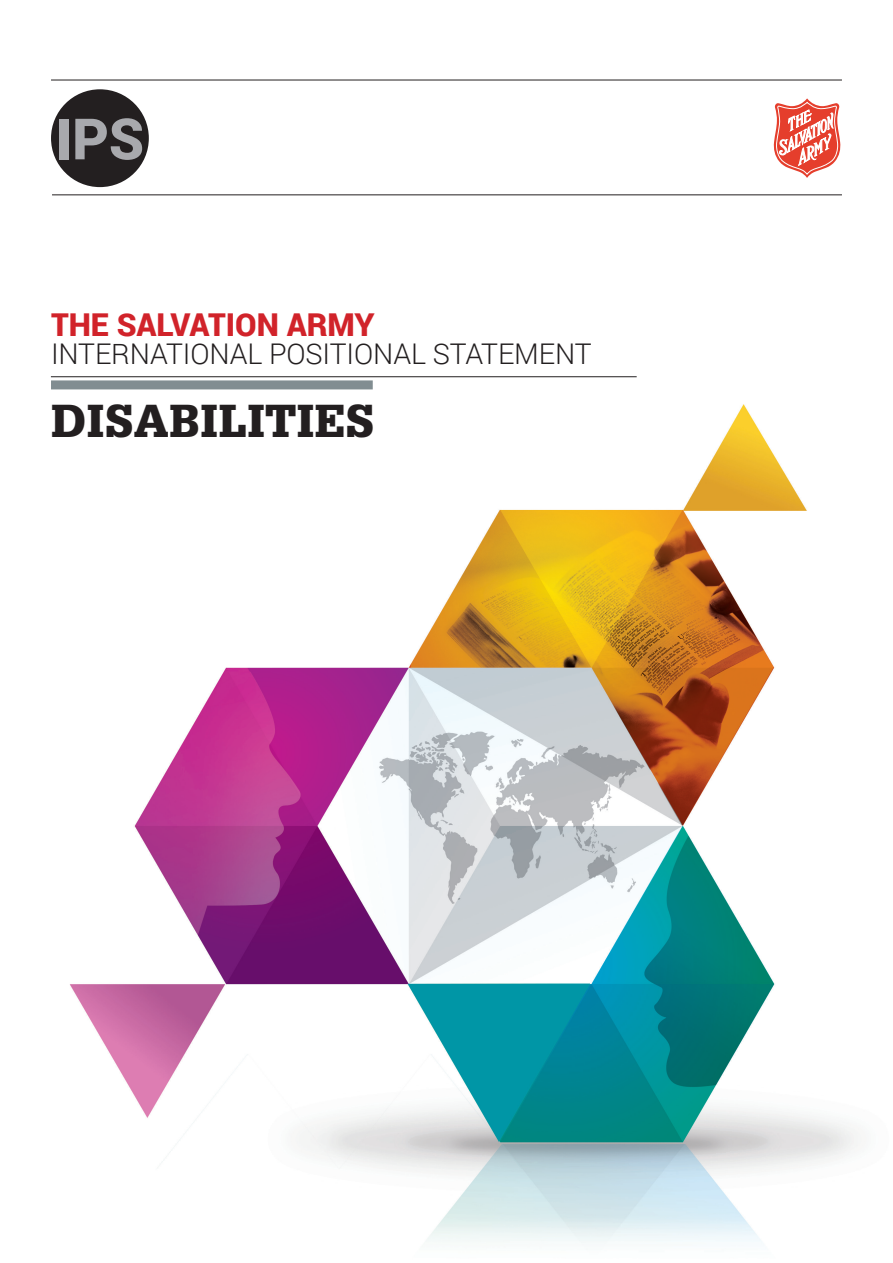
<style>
.page{position:relative;width:893px;height:1263px;background:#fff}
.page>*{position:absolute;margin:0;border:0;box-sizing:border-box;transform-origin:0 0}
.IPS{font:900 57px "Roboto";color:#a8a9ad}
.TITLE_-_Single_line{font:900 45px "Glypha LT Std";letter-spacing:.02em;color:#231f20}
.t1{font:900 31.5px "Roboto";color:#d1232a}
.t2{font:300 28.5px "Roboto";letter-spacing:-.005em;color:#231f20}
</style>
<div class="page">
<img style="left:51px;top:389px;width:807px;height:854px">
<hr style="left:51px;top:376px;width:586px;height:1px;background:#231f20">
<div style="left:51px;top:380px;width:322px;height:9px;background:#818d91"></div>
<hr style="left:52px;top:195px;width:790px;height:1px;background:#231f20">
<hr style="left:51px;top:80px;width:791px;height:1px;background:#231f20">
<svg style="left:773px;top:98px;width:68px;height:80px"></svg>
<div style="left:51px;top:89px;width:98px;height:98px;background:#231f20;border-radius:50%"></div>
<p class="IPS" style="left:56px;top:99px;width:90px">IPS</p>
<p class="t1" style="left:51px;top:302px;width:325px">THE SALVATION ARMY</p>
<p class="t2" style="left:51px;top:334px;width:542px">INTERNATIONAL POSITIONAL STATEMENT</p>
<p class="TITLE_-_Single_line" style="left:51px;top:394px;width:324px">DISABILITIES</p>
</div>
